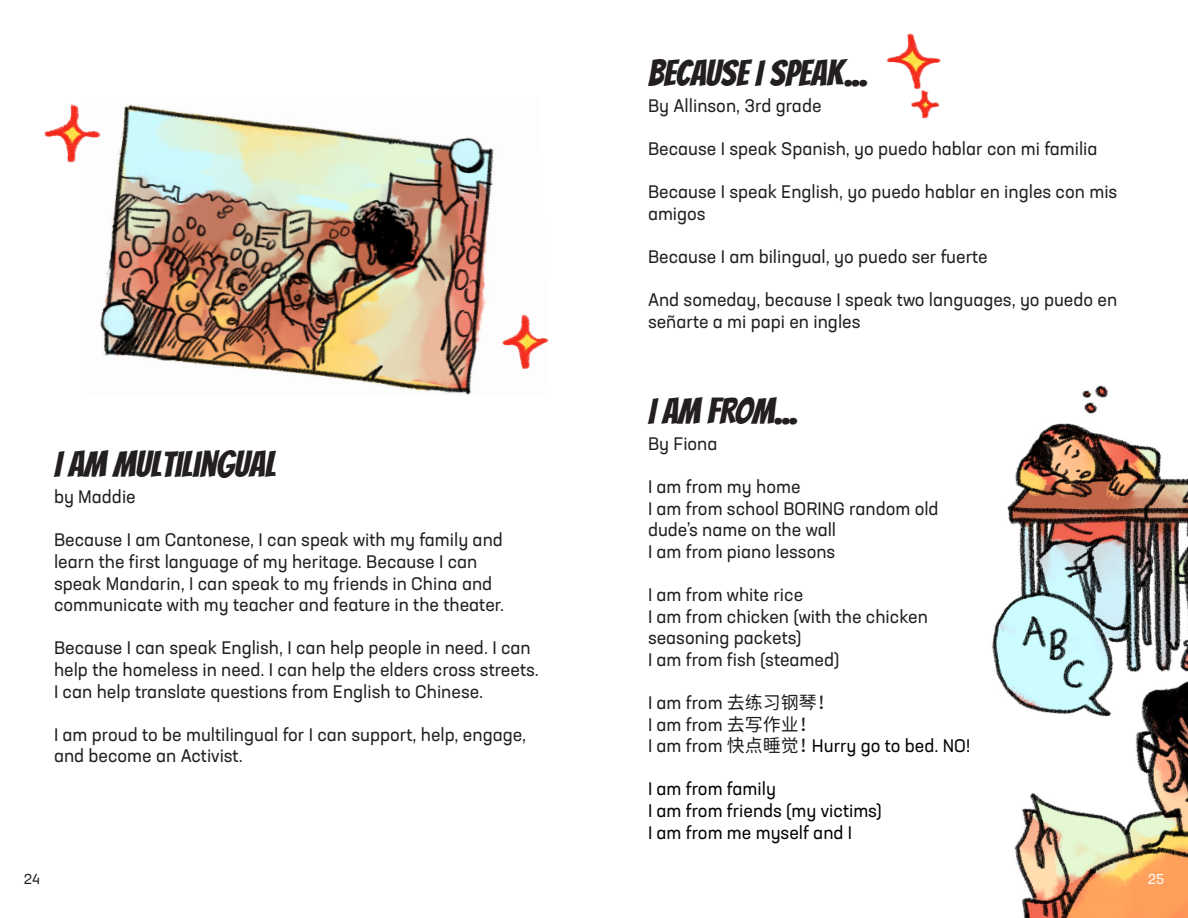
<style>
.page{position:relative;width:1188px;height:918px;background:#fff}
.page>*{position:absolute;margin:0;border:0;box-sizing:border-box;transform-origin:0 0}
.t1{font:36px "Bangers";color:#231f20}
.t2{font:18px/21.6px "Neusa Next Pro";color:#231f20}
.t3{font:18px "Neusa Next Pro";color:#040503}
.t4{font:14.25px "Neusa Next Pro";color:#231f20}
.t5{font:14.25px "Neusa Next Pro";color:#fff}
.s1{font-family:"Gen Sen Rounded TW R"}
.s2{color:#231f20}
.s3{font-family:"Gen Sen Rounded TW R";color:#231f20}
</style>
<div class="page">
<img style="left:100px;top:104px;width:394px;height:291px">
<img style="left:502px;top:314px;width:47px;height:55px">
<img style="left:44px;top:104px;width:58px;height:59px">
<img style="left:992px;top:385px;width:196px;height:533px">
<img style="left:886px;top:33px;width:55px;height:86px">
<p class="t1" style="left:54px;top:444px;width:223px">I AM MULTILINGUAL</p>
<p class="t2" style="left:54px;top:486px;width:83px">by Maddie</p>
<p class="t2" style="left:54px;top:529px;width:452px">Because I am Cantonese, I can speak with my family and learn the first language of my heritage. Because I can speak Mandarin, I can speak to my friends in China and communicate with my teacher and feature in the theater.</p>
<p class="t2" style="left:54px;top:637px;width:486px">Because I can speak English, I can help people in need. I can help the homeless in need. I can help the elders cross streets.<br>I can help translate questions from English to Chinese.</p>
<p class="t2" style="left:54px;top:723px;width:474px">I am proud to be multilingual for I can support, help, engage, and become an Activist.</p>
<p class="t4" style="left:24px;top:871px;width:18px">24</p>
<p class="t1" style="left:648px;top:52px;width:221px">BECAUSE I SPEAK...</p>
<p class="t2" style="left:648px;top:94px;width:175px">By Allinson, 3rd grade</p>
<p class="t2" style="left:648px;top:137px;width:451px">Because I speak Spanish, yo puedo hablar con mi familia</p>
<p class="t2" style="left:648px;top:181px;width:471px">Because I speak English, yo puedo hablar en ingles con mis amigos</p>
<p class="t2" style="left:648px;top:245px;width:341px">Because I am bilingual, yo puedo ser fuerte</p>
<p class="t2" style="left:648px;top:289px;width:471px">And someday, because I speak two languages, yo puedo en señarte a mi papi en ingles</p>
<p class="t1" style="left:648px;top:390px;width:151px">I AM FROM...</p>
<p class="t2" style="left:648px;top:432px;width:71px">By Fiona</p>
<p class="t2" style="left:648px;top:476px;width:154px">I am from my home</p>
<p class="t2" style="left:648px;top:497px;width:292px">I am from school BORING random old dude’s name on the wall</p>
<p class="t2" style="left:648px;top:540px;width:189px">I am from piano lessons</p>
<p class="t2" style="left:648px;top:584px;width:157px">I am from white rice</p>
<p class="t2" style="left:648px;top:605px;width:282px">I am from chicken (with the chicken seasoning packets)</p>
<p class="t2" style="left:648px;top:648px;width:193px">I am from fish (steamed)</p>
<p class="t2" style="left:648px;top:692px;width:184px">I am from <span class="s1">去练习钢琴！</span></p>
<p class="t2" style="left:648px;top:713px;width:166px">I am from <span class="s1">去写作业！</span></p>
<p class="t3" style="left:648px;top:735px;width:324px"><span class="s2">I am from</span> <span class="s3">快点睡觉！</span> Hurry go to bed. NO!</p>
<p class="t3" style="left:648px;top:778px;width:130px">I am from family</p>
<p class="t3" style="left:648px;top:799px;width:235px">I am from friends (my victims)</p>
<p class="t3" style="left:648px;top:821px;width:206px">I am from me myself and I</p>
<p class="t5" style="left:1148px;top:871px;width:18px">25</p>
</div>
